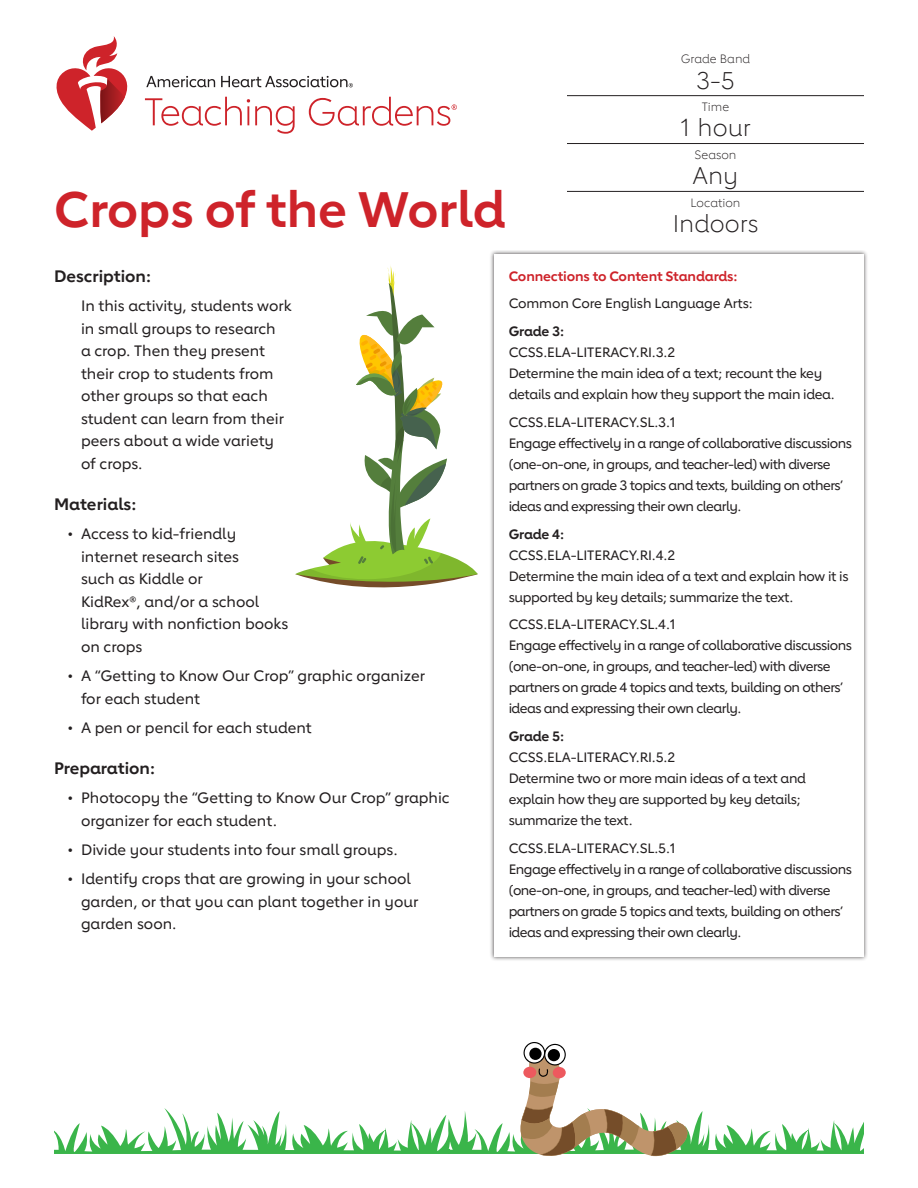
<style>
.page{position:relative;width:918px;height:1188px;background:#fff}
.page>*{position:absolute;margin:0;border:0;box-sizing:border-box;transform-origin:0 0}
._01_head_33_37___1875___H1{font:700 49.5px "Lub Dub";color:#ce232a}
._08_legend_sm_type___P{font:300 24px "Lub Dub";color:#231f20}
._03_sub-sub_11_14___125__0625___P{font:700 16.5px "Lub Dub";color:#231f20}
._05_bullets___P{font:500 15px/22.5px "Lub Dub";color:#231f20}
._04_body_10_15___P{font:500 15px/22.5px "Lub Dub";color:#231f20}
._13_Connections_med_9_14___P{font:500 13.5px/21px "Lub Dub";letter-spacing:-.04em;color:#231f20}
._11_Connections_head_9_14___P{font:700 13.5px "Lub Dub";letter-spacing:-.01em;color:#ce232a}
._13_Connections_med_9_14___P-2{font:500 13.5px "Lub Dub";letter-spacing:-.01em;color:#231f20}
._12b_Connections_bold_9_14_no___after___P{font:700 13.5px "Lub Dub";letter-spacing:-.01em;color:#231f20}
._08_legend_sm_type___P-2{font:300 12px "Lub Dub";color:#231f20}
</style>
<div class="page">
<div style="left:490px;top:250px;width:379px;height:711px;background:#231f20;opacity:.75"></div>
<div style="left:494px;top:254px;width:370px;height:703px;background:#fff"></div>
<svg style="left:295px;top:266px;width:183px;height:322px"></svg>
<hr style="left:567px;top:95px;width:297px;height:1px;background:#231f20">
<hr style="left:567px;top:143px;width:297px;height:1px;background:#231f20">
<hr style="left:567px;top:191px;width:297px;height:1px;background:#231f20">
<svg style="left:54px;top:1042px;width:810px;height:115px"></svg>
<div style="left:529px;top:1048px;width:13px;height:12px;background:#000;border-radius:50%"></div>
<svg style="left:56px;top:36px;width:72px;height:95px"></svg>
<svg style="left:146px;top:76px;width:69px;height:11px"></svg>
<svg style="left:221px;top:76px;width:132px;height:11px"></svg>
<svg style="left:145px;top:97px;width:150px;height:37px"></svg>
<svg style="left:309px;top:97px;width:148px;height:29px"></svg>
<p class="_08_legend_sm_type___P-2" style="left:681px;top:52px;width:71px">Grade Band</p>
<p class="_08_legend_sm_type___P" style="left:696px;top:66px;width:40px">3-5</p>
<p class="_08_legend_sm_type___P-2" style="left:702px;top:100px;width:29px">Time</p>
<p class="_08_legend_sm_type___P" style="left:680px;top:114px;width:72px">1 hour</p>
<p class="_08_legend_sm_type___P-2" style="left:695px;top:148px;width:43px">Season</p>
<p class="_08_legend_sm_type___P" style="left:693px;top:162px;width:47px">Any</p>
<p class="_08_legend_sm_type___P-2" style="left:690px;top:195px;width:52px">Location</p>
<p class="_08_legend_sm_type___P" style="left:673px;top:210px;width:87px">Indoors</p>
<h1 class="_01_head_33_37___1875___H1" style="left:54px;top:180px;width:453px">Crops of the World</h1>
<p class="_03_sub-sub_11_14___125__0625___P" style="left:54px;top:266px;width:99px">Description:</p>
<p class="_04_body_10_15___P" style="left:81px;top:295px;width:212px">In this activity, students work in small groups to research<br>a crop. Then they present their crop to students from other groups so that each student can learn from their peers about a wide variety of crops.</p>
<p class="_03_sub-sub_11_14___125__0625___P" style="left:54px;top:494px;width:84px">Materials:</p>
<p class="_05_bullets___P" style="left:81px;top:523px;width:209px;text-indent:-14px">• Access to kid-friendly internet research sites<br>such as Kiddle or<br>KidRex®, and/or a school library with nonfiction books on crops</p>
<p class="_05_bullets___P" style="left:81px;top:664px;width:346px;text-indent:-14px">• A “Getting to Know Our Crop” graphic organizer for each student</p>
<p class="_05_bullets___P" style="left:68px;top:716px;width:246px">• A pen or pencil for each student</p>
<p class="_03_sub-sub_11_14___125__0625___P" style="left:54px;top:758px;width:103px">Preparation:</p>
<p class="_05_bullets___P" style="left:81px;top:787px;width:370px;text-indent:-14px">• Photocopy the “Getting to Know Our Crop” graphic organizer for each student.</p>
<p class="_05_bullets___P" style="left:68px;top:838px;width:332px">• Divide your students into four small groups.</p>
<p class="_05_bullets___P" style="left:81px;top:868px;width:339px;text-indent:-14px">• Identify crops that are growing in your school garden, or that you can plant together in your garden soon.</p>
<p class="_11_Connections_head_9_14___P" style="left:509px;top:268px;width:230px">Connections to Content Standards:</p>
<p class="_13_Connections_med_9_14___P-2" style="left:509px;top:296px;width:245px">Common Core English Language Arts:</p>
<p class="_12b_Connections_bold_9_14_no___after___P" style="left:509px;top:323px;width:57px">Grade 3:</p>
<p class="_13_Connections_med_9_14___P" style="left:509px;top:342px;width:328px">CCSS.ELA-LITERACY.RI.3.2<br>Determine the main idea of a text; recount the key details and explain how they support the main idea.</p>
<p class="_13_Connections_med_9_14___P" style="left:509px;top:412px;width:345px">CCSS.ELA-LITERACY.SL.3.1<br>Engage effectively in a range of collaborative discussions (one-on-one, in groups, and teacher-led) with diverse partners on grade 3 topics and texts, building on others’ ideas and expressing their own clearly.</p>
<p class="_12b_Connections_bold_9_14_no___after___P" style="left:509px;top:526px;width:57px">Grade 4:</p>
<p class="_13_Connections_med_9_14___P" style="left:509px;top:544px;width:341px">CCSS.ELA-LITERACY.RI.4.2<br>Determine the main idea of a text and explain how it is supported by key details; summarize the text.</p>
<p class="_13_Connections_med_9_14___P" style="left:509px;top:614px;width:345px">CCSS.ELA-LITERACY.SL.4.1<br>Engage effectively in a range of collaborative discussions (one-on-one, in groups, and teacher-led) with diverse partners on grade 4 topics and texts, building on others’ ideas and expressing their own clearly.</p>
<p class="_12b_Connections_bold_9_14_no___after___P" style="left:509px;top:728px;width:57px">Grade 5:</p>
<p class="_13_Connections_med_9_14___P" style="left:509px;top:747px;width:299px">CCSS.ELA-LITERACY.RI.5.2<br>Determine two or more main ideas of a text and explain how they are supported by key details; summarize the text.</p>
<p class="_13_Connections_med_9_14___P" style="left:509px;top:838px;width:345px">CCSS.ELA-LITERACY.SL.5.1<br>Engage effectively in a range of collaborative discussions (one-on-one, in groups, and teacher-led) with diverse partners on grade 5 topics and texts, building on others’ ideas and expressing their own clearly.</p>
</div>
